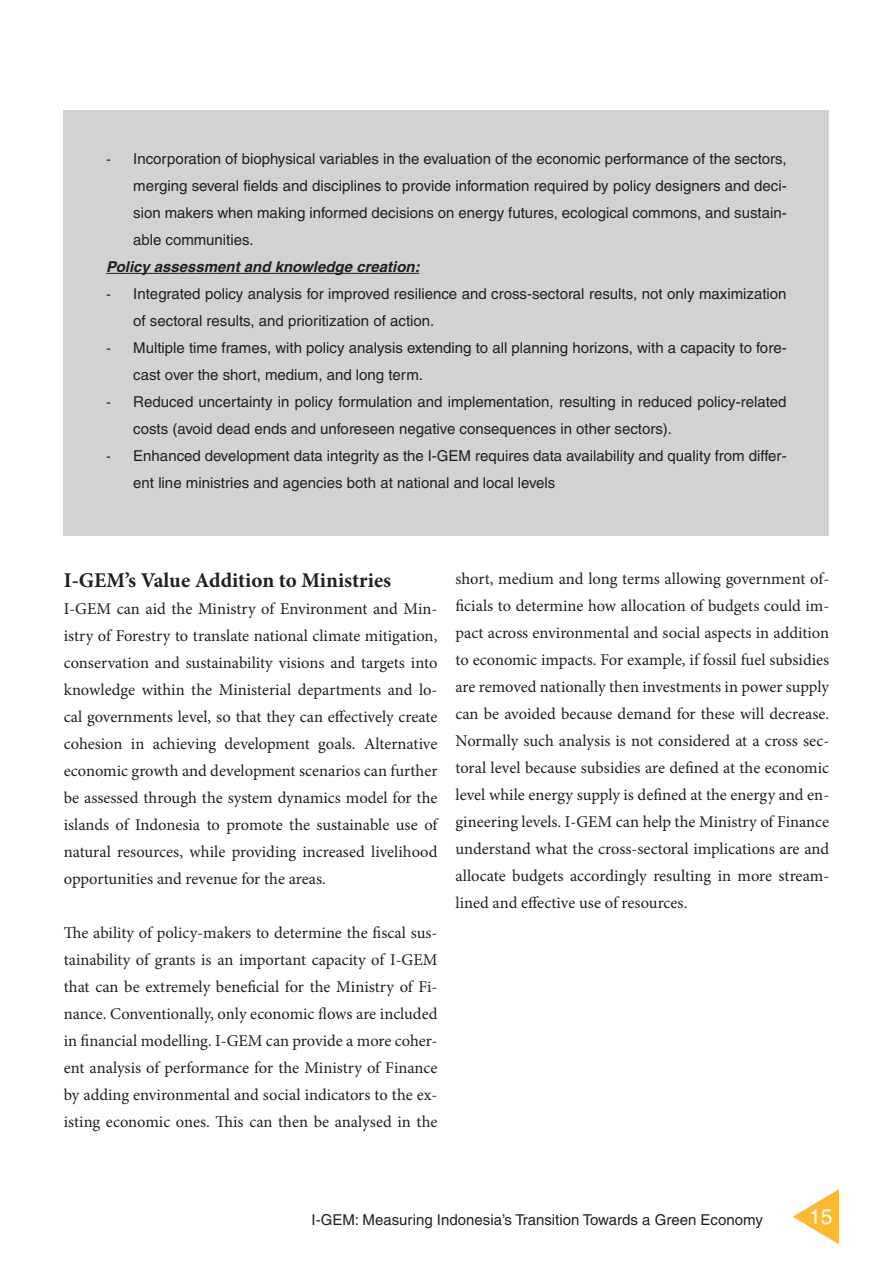
<style>
.page{position:relative;width:893px;height:1263px;background:#fff}
.page>*{position:absolute;margin:0;border:0;box-sizing:border-box;transform-origin:0 0}
.t1{font:700 21px "Minion Pro";color:#231f20}
.t2{font:21px "Helvetica";color:#fff}
.t3{font:16.5px/27px "Minion Pro";letter-spacing:-.005em;color:#231f20;text-align:justify}
.t4{font:15px/27px "Helvetica";color:#231f20}
.t5{font:italic 700 15px "Helvetica";color:#231f20}
.s1{font-family:"Cambria"}
</style>
<div class="page">
<svg style="left:793px;top:1189px;width:46px;height:55px"></svg>
<div style="left:64px;top:111px;width:765px;height:425px;background:#d1d2d4"></div>
<hr style="left:106px;top:273px;width:313px;height:1px;background:#231f20">
<p class="t4" style="left:133px;top:145px;width:655px;text-align:justify;text-indent:-27px"><span class="s1">-</span> Incorporation of biophysical variables in the evaluation of the economic performance of the sectors, merging several fields and disciplines to provide information required by policy designers and deci&shy;sion makers when making informed decisions on energy futures, ecological commons, and sustain&shy;able communities.</p>
<p class="t5" style="left:106px;top:257px;width:315px">Policy assessment and knowledge creation:</p>
<p class="t4" style="left:133px;top:280px;width:655px;text-indent:-27px"><span class="s1">-</span> Integrated policy analysis for improved resilience and cross-sectoral results, not only maximization of sectoral results, and prioritization of action.</p>
<p class="t4" style="left:133px;top:334px;width:655px;text-indent:-27px"><span class="s1">-</span> Multiple time frames, with policy analysis extending to all planning horizons, with a capacity to fore&shy;cast over the short, medium, and long term.</p>
<p class="t4" style="left:133px;top:388px;width:655px;text-indent:-27px"><span class="s1">-</span> Reduced uncertainty in policy formulation and implementation, resulting in reduced policy-related costs (avoid dead ends and unforeseen negative consequences in other sectors).</p>
<p class="t4" style="left:133px;top:442px;width:655px;text-indent:-27px"><span class="s1">-</span> Enhanced development data integrity as the I-GEM requires data availability and quality from differ&shy;ent line ministries and agencies both at national and local levels</p>
<p class="t1" style="left:64px;top:566px;width:329px">I-GEM’s Value Addition to Ministries</p>
<p class="t3" style="left:64px;top:595px;width:375px">I-GEM can aid the Ministry of Environment and Min&shy;istry of Forestry to translate national climate mitigation, conservation and sustainability visions and targets into knowledge within the Ministerial departments and lo&shy;cal governments level, so that they can effectively create cohesion in achieving development goals. Alternative economic growth and development scenarios can further be assessed through the system dynamics model for the islands of Indonesia to promote the sustainable use of natural resources, while providing increased livelihood opportunities and revenue for the areas.</p>
<p class="t3" style="left:64px;top:919px;width:375px">The ability of policy-makers to determine the fiscal sus&shy;tainability of grants is an important capacity of I-GEM that can be extremely beneficial for the Ministry of Fi&shy;nance. Conventionally, only economic flows are included in financial modelling. I-GEM can provide a more coher&shy;ent analysis of performance for the Ministry of Finance by adding environmental and social indicators to the ex&shy;isting economic ones. This can then be analysed in the</p>
<p class="t3" style="left:455px;top:565px;width:375px">short, medium and long terms allowing government of&shy;ficials to determine how allocation of budgets could im&shy;pact across environmental and social aspects in addition to economic impacts. For example, if fossil fuel subsidies are removed nationally then investments in power supply can be avoided because demand for these will decrease.<br>Normally such analysis is not considered at a cross sec&shy;toral level because subsidies are defined at the economic level while energy supply is defined at the energy and en&shy;gineering levels. I-GEM can help the Ministry of Finance understand what the cross-sectoral implications are and allocate budgets accordingly resulting in more stream&shy;lined and effective use of resources.</p>
<p class="t4" style="left:312px;top:1206px;width:453px">I-GEM: Measuring Indonesia’s Transition Towards a Green Economy</p>
<p class="t2" style="left:809px;top:1205px;width:25px">15</p>
</div>
